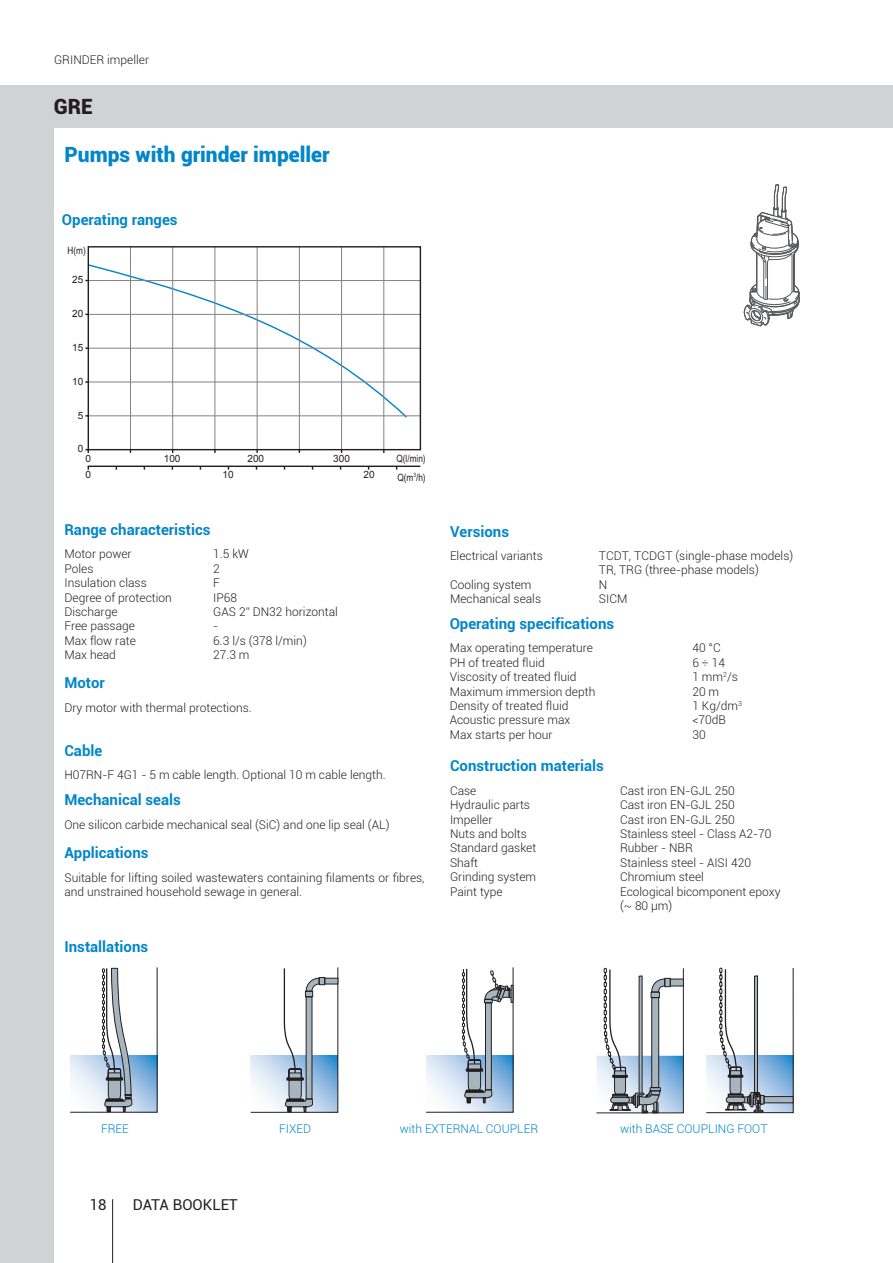
<style>
.page{position:relative;width:893px;height:1263px;background:#fff}
.page>*{position:absolute;margin:0;border:0;box-sizing:border-box;transform-origin:0 0}
.t1{font:900 21px "Roboto";color:#0386c9}
.t2{font:900 21px "Roboto";color:#231f20}
.t3{font:700 15px "Roboto";color:#0386c9}
.t4{font:15px "Roboto";color:#231f20}
.t5{font:300 12px/14.4px "Roboto";color:#231f20}
.t6{font:300 12px "Roboto";color:#0386c9}
.t7{font:10.05px "Arial";color:#231f20}
.t8{font:10.05px/18.6px "Arial Narrow";color:#231f20}
</style>
<div class="page">
<hr style="left:112px;top:1199px;width:1px;height:64px;background:#231f20">
<div style="left:0;top:106px;width:54px;height:1157px;background:#d1d2d4"></div>
<div style="left:0;top:85px;width:893px;height:43px;background:#d1d2d4"></div>
<svg style="left:250px;top:967px;width:88px;height:146px"></svg>
<svg style="left:426px;top:967px;width:88px;height:146px"></svg>
<svg style="left:596px;top:967px;width:88px;height:147px"></svg>
<svg style="left:706px;top:967px;width:88px;height:147px"></svg>
<svg style="left:70px;top:967px;width:88px;height:146px"></svg>
<svg style="left:87px;top:263px;width:321px;height:156px"></svg>
<hr style="left:88px;top:466px;width:332px;height:1px;background:#231f20">
<hr style="left:88px;top:348px;width:332px;height:1px;background:#808285">
<hr style="left:257px;top:247px;width:1px;height:203px;background:#808285">
<hr style="left:299px;top:247px;width:1px;height:203px;background:#808285">
<hr style="left:341px;top:247px;width:1px;height:203px;background:#808285">
<hr style="left:88px;top:314px;width:332px;height:1px;background:#808285">
<hr style="left:88px;top:280px;width:332px;height:1px;background:#808285">
<hr style="left:172px;top:247px;width:1px;height:203px;background:#808285">
<hr style="left:88px;top:382px;width:332px;height:1px;background:#808285">
<hr style="left:88px;top:415px;width:332px;height:1px;background:#808285">
<hr style="left:130px;top:247px;width:1px;height:203px;background:#808285">
<hr style="left:215px;top:247px;width:1px;height:203px;background:#808285">
<hr style="left:383px;top:247px;width:1px;height:203px;background:#808285">
<div style="left:88px;top:246px;width:333px;height:204px;border:1px solid #231f20"></div>
<svg style="left:743px;top:184px;width:57px;height:143px"></svg>
<p class="t5" style="left:54px;top:52px;width:97px">GRINDER impeller</p>
<p class="t2" style="left:54px;top:92px;width:40px">GRE</p>
<p class="t1" style="left:65px;top:140px;width:267px">Pumps with grinder impeller</p>
<p class="t3" style="left:62px;top:209px;width:117px">Operating ranges</p>
<p class="t8" style="left:68px;top:241px;width:20px">H(m)</p>
<p class="t7" style="left:72px;top:273px;width:13px">25</p>
<p class="t7" style="left:72px;top:307px;width:13px">20</p>
<p class="t7" style="left:72px;top:341px;width:13px">15</p>
<p class="t7" style="left:72px;top:375px;width:13px">10</p>
<p class="t7" style="left:78px;top:408px;width:7px">5</p>
<p class="t7" style="left:78px;top:442px;width:7px">0</p>
<p class="t7" style="left:85px;top:452px;width:7px">0</p>
<p class="t7" style="left:164px;top:452px;width:18px">100</p>
<p class="t7" style="left:247px;top:452px;width:18px">200</p>
<p class="t7" style="left:333px;top:452px;width:18px">300</p>
<p class="t7" style="left:85px;top:468px;width:7px">0</p>
<p class="t7" style="left:223px;top:468px;width:13px">10</p>
<p class="t7" style="left:364px;top:467px;width:13px">20</p>
<p class="t8" style="left:396px;top:449px;width:31px">Q(l/min)<br>Q(m<sup>3</sup>/h)</p>
<p class="t3" style="left:64px;top:519px;width:148px">Range characteristics</p>
<p class="t5" style="left:64px;top:546px;width:69px">Motor power</p>
<p class="t5" style="left:213px;top:546px;width:37px">1.5 kW</p>
<p class="t5" style="left:64px;top:561px;width:31px">Poles</p>
<p class="t5" style="left:213px;top:561px;width:8px">2</p>
<p class="t5" style="left:64px;top:575px;width:84px">Insulation class</p>
<p class="t5" style="left:213px;top:575px;width:8px">F</p>
<p class="t5" style="left:64px;top:590px;width:109px">Degree of protection</p>
<p class="t5" style="left:213px;top:590px;width:25px">IP68</p>
<p class="t5" style="left:64px;top:604px;width:55px">Discharge</p>
<p class="t5" style="left:213px;top:604px;width:126px">GAS 2” DN32 horizontal</p>
<p class="t5" style="left:64px;top:618px;width:72px">Free passage</p>
<p class="t5" style="left:213px;top:618px;width:7px">-</p>
<p class="t5" style="left:64px;top:633px;width:73px">Max flow rate</p>
<p class="t5" style="left:213px;top:633px;width:95px">6.3 l/s (378 l/min)</p>
<p class="t5" style="left:64px;top:647px;width:53px">Max head</p>
<p class="t5" style="left:213px;top:647px;width:38px">27.3 m</p>
<p class="t3" style="left:64px;top:672px;width:42px">Motor</p>
<p class="t5" style="left:64px;top:700px;width:189px">Dry motor with thermal protections.</p>
<p class="t3" style="left:64px;top:740px;width:39px">Cable</p>
<p class="t5" style="left:64px;top:767px;width:323px">H07RN-F 4G1 - 5 m cable length. Optional 10 m cable length.</p>
<p class="t3" style="left:64px;top:789px;width:118px">Mechanical seals</p>
<p class="t5" style="left:64px;top:817px;width:327px">One silicon carbide mechanical seal (SiC) and one lip seal (AL)</p>
<p class="t3" style="left:64px;top:842px;width:86px">Applications</p>
<p class="t5" style="left:64px;top:870px;width:362px">Suitable for lifting soiled wastewaters containing filaments or fibres, and unstrained household sewage in general.</p>
<p class="t3" style="left:64px;top:936px;width:85px">Installations</p>
<p class="t3" style="left:450px;top:521px;width:61px">Versions</p>
<p class="t5" style="left:450px;top:548px;width:94px">Electrical variants</p>
<p class="t5" style="left:599px;top:548px;width:196px">TCDT, TCDGT (single-phase models)</p>
<p class="t5" style="left:599px;top:562px;width:162px">TR, TRG (three-phase models)</p>
<p class="t5" style="left:450px;top:577px;width:83px">Cooling system</p>
<p class="t5" style="left:599px;top:577px;width:10px">N</p>
<p class="t5" style="left:450px;top:591px;width:93px">Mechanical seals</p>
<p class="t5" style="left:599px;top:591px;width:30px">SICM</p>
<p class="t3" style="left:450px;top:613px;width:166px">Operating specifications</p>
<p class="t5" style="left:450px;top:640px;width:145px">Max operating temperature</p>
<p class="t5" style="left:450px;top:655px;width:97px">PH of treated fluid</p>
<p class="t5" style="left:450px;top:669px;width:128px">Viscosity of treated fluid</p>
<p class="t5" style="left:450px;top:684px;width:147px">Maximum immersion depth</p>
<p class="t5" style="left:450px;top:698px;width:120px">Density of treated fluid</p>
<p class="t5" style="left:450px;top:712px;width:122px">Acoustic pressure max</p>
<p class="t5" style="left:450px;top:727px;width:105px">Max starts per hour</p>
<p class="t3" style="left:450px;top:755px;width:155px">Construction materials</p>
<p class="t5" style="left:450px;top:783px;width:28px">Case</p>
<p class="t5" style="left:620px;top:783px;width:116px">Cast iron EN-GJL 250</p>
<p class="t5" style="left:450px;top:797px;width:81px">Hydraulic parts</p>
<p class="t5" style="left:620px;top:797px;width:116px">Cast iron EN-GJL 250</p>
<p class="t5" style="left:450px;top:812px;width:44px">Impeller</p>
<p class="t5" style="left:620px;top:812px;width:116px">Cast iron EN-GJL 250</p>
<p class="t5" style="left:450px;top:826px;width:78px">Nuts and bolts</p>
<p class="t5" style="left:620px;top:826px;width:153px">Stainless steel - Class A2-70</p>
<p class="t5" style="left:450px;top:840px;width:88px">Standard gasket</p>
<p class="t5" style="left:620px;top:840px;width:74px">Rubber - NBR</p>
<p class="t5" style="left:450px;top:855px;width:30px">Shaft</p>
<p class="t5" style="left:620px;top:855px;width:132px">Stainless steel - AISI 420</p>
<p class="t5" style="left:450px;top:869px;width:88px">Grinding system</p>
<p class="t5" style="left:620px;top:869px;width:85px">Chromium steel</p>
<p class="t5" style="left:450px;top:884px;width:54px">Paint type</p>
<p class="t5" style="left:620px;top:884px;width:162px">Ecological bicomponent epoxy</p>
<p class="t5" style="left:620px;top:898px;width:54px">(~ 80 μm)</p>
<p class="t5" style="left:692px;top:641px;width:30px">40 °C</p>
<p class="t5" style="left:692px;top:655px;width:34px">6 ÷ 14</p>
<p class="t5" style="left:692px;top:669px;width:47px">1 mm<sup>2</sup>/s</p>
<p class="t5" style="left:692px;top:684px;width:28px">20 m</p>
<p class="t5" style="left:692px;top:698px;width:51px">1 Kg/dm<sup>3</sup></p>
<p class="t5" style="left:692px;top:713px;width:35px">&lt;70dB</p>
<p class="t5" style="left:692px;top:727px;width:15px">30</p>
<p class="t6" style="left:101px;top:1120px;width:29px">FREE</p>
<p class="t6" style="left:279px;top:1120px;width:33px">FIXED</p>
<p class="t6" style="left:400px;top:1120px;width:140px">with EXTERNAL COUPLER</p>
<p class="t6" style="left:620px;top:1120px;width:149px">with BASE COUPLING FOOT</p>
<p class="t4" style="left:90px;top:1194px;width:18px">18</p>
<p class="t4" style="left:133px;top:1194px;width:107px">DATA BOOKLET</p>
</div>
